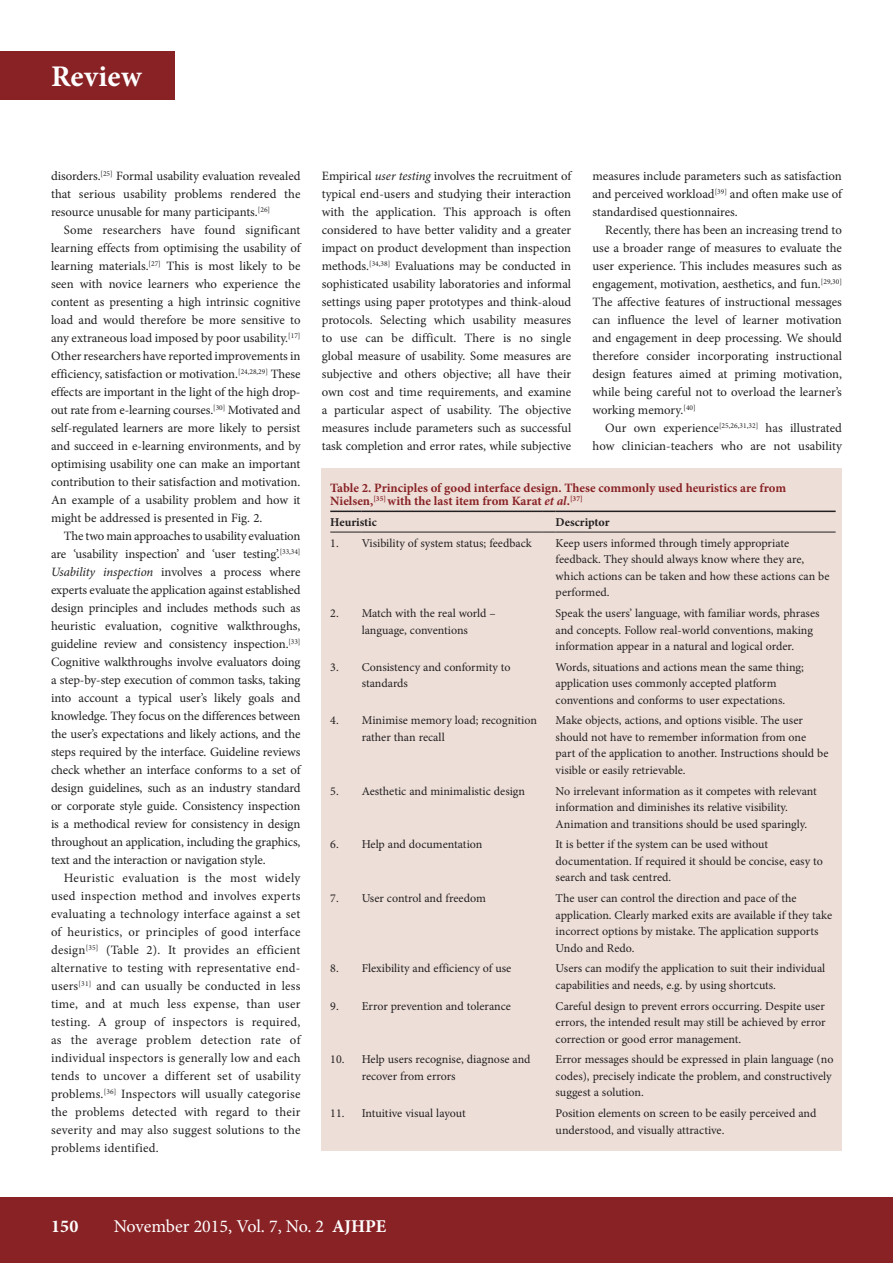
<style>
.page{position:relative;width:893px;height:1263px;background:#fff}
.page>*{position:absolute;margin:0;border:0;box-sizing:border-box;transform-origin:0 0}
.t1{font:700 30px "Minion Pro";letter-spacing:.01em;color:#fff}
.t2{font:18px "Minion Pro";letter-spacing:-.005em;color:#fff}
.t3{font:700 18px "Minion Pro";color:#fff}
.BODY_TEXT_INDENT{font:12.75px/18px "Minion Pro";color:#231f20;text-align:justify}
.BODY_TEXT_1ST_PARAGR{font:12.75px/18px "Minion Pro";color:#231f20;text-align:justify}
.TABLE_HEAD{font:700 12.75px/13.5px "Minion Pro";color:#892225}
.TABLE_COPY{font:12px/16.5px "Minion Pro";color:#231f20}
.TABLE_FIELD_NAME{font:700 12px "Minion Pro";color:#231f20}
.s1{font-style:italic}
.s2{font-weight:700}
</style>
<div class="page">
<div style="left:0;top:1197px;width:893px;height:66px;background:#892225"></div>
<div style="left:0;top:51px;width:174px;height:49px;background:#892225"></div>
<div style="left:322px;top:468px;width:520px;height:682px;background:#eddfd8"></div>
<svg style="left:330px;top:511px;width:32px;height:1px"></svg>
<hr style="left:362px;top:511px;width:181px;height:1px;background:#231f20">
<svg style="left:543px;top:511px;width:13px;height:1px"></svg>
<hr style="left:556px;top:511px;width:280px;height:1px;background:#231f20">
<svg style="left:330px;top:532px;width:32px;height:1px"></svg>
<hr style="left:362px;top:532px;width:181px;height:1px;background:#231f20">
<svg style="left:543px;top:532px;width:13px;height:1px"></svg>
<hr style="left:556px;top:532px;width:280px;height:1px;background:#231f20">
<p class="t1" style="left:51px;top:56px;width:92px">Review</p>
<p class="BODY_TEXT_INDENT" style="left:51px;top:167px;width:251px">disorders.<sup>[25]</sup> Formal usability evaluation revealed that serious usability problems rendered the resource unusable for many participants.<sup>[26]</sup></p>
<p class="BODY_TEXT_INDENT" style="left:51px;top:221px;width:251px;text-indent:13px">Some researchers have found significant learning effects from optimising the usability of learning materials.<sup>[27]</sup> This is most likely to be seen with novice learners who experience the content as presenting a high intrinsic cognitive load and would therefore be more sensitive to any extraneous load imposed by poor usability.<sup>[17] </sup>Other researchers have reported improvements in efficiency, satisfaction or motivation.<sup>[24,28,29]</sup> These effects are important in the light of the high drop&shy;out rate from e-learning courses.<sup>[30]</sup> Motivated and self-regulated learners are more likely to persist and succeed in e-learning environments, and by optimising usability one can make an important contribution to their satisfaction and motivation.<br>An example of a usability problem and how it might be addressed is presented in Fig. 2.</p>
<p class="BODY_TEXT_INDENT" style="left:51px;top:527px;width:251px;text-indent:13px">The two main approaches to usability evaluation are ‘usability inspection’ and ‘user testing’.<sup>[33,34] </sup><span class="s1">Usability inspection</span> involves a process where experts evaluate the application against established design principles and includes methods such as heuristic evaluation, cognitive walkthroughs, guideline review and consistency inspection.<sup>[33] </sup>Cognitive walkthroughs involve evaluators doing a step-by-step execution of common tasks, taking into account a typical user’s likely goals and knowledge. They focus on the differences between the user’s expectations and likely actions, and the steps required by the interface. Guideline reviews check whether an interface conforms to a set of design guidelines, such as an industry standard or corporate style guide. Consistency inspection is a methodical review for consistency in design throughout an application, including the graphics, text and the interaction or navigation style.</p>
<p class="BODY_TEXT_INDENT" style="left:51px;top:869px;width:251px;text-indent:13px">Heuristic evaluation is the most widely used inspection method and involves experts evaluating a technology interface against a set of heuristics, or principles of good interface design<sup>[35]</sup> (Table 2). It provides an efficient alternative to testing with representative end&shy;users<sup>[31]</sup> and can usually be conducted in less time, and at much less expense, than user testing. A group of inspectors is required, as the average problem detection rate of individual inspectors is generally low and each tends to uncover a different set of usability problems.<sup>[36]</sup> Inspectors will usually categorise the problems detected with regard to their severity and may also suggest solutions to the problems identified.</p>
<p class="BODY_TEXT_1ST_PARAGR" style="left:322px;top:167px;width:251px">Empirical <span class="s1">user testing</span> involves the recruitment of typical end-users and studying their interaction with the application. This approach is often considered to have better validity and a greater impact on product development than inspection methods.<sup>[34,38]</sup> Evaluations may be conducted in sophisticated usability laboratories and informal settings using paper prototypes and think-aloud protocols. Selecting which usability measures to use can be difficult. There is no single global measure of usability. Some measures are subjective and others objective; all have their own cost and time requirements, and examine a particular aspect of usability. The objective measures include parameters such as successful task completion and error rates, while subjective</p>
<p class="BODY_TEXT_1ST_PARAGR" style="left:592px;top:167px;width:251px">measures include parameters such as satisfaction and perceived workload<sup>[39]</sup> and often make use of standardised questionnaires.</p>
<p class="BODY_TEXT_INDENT" style="left:592px;top:221px;width:251px;text-indent:13px">Recently, there has been an increasing trend to use a broader range of measures to evaluate the user experience. This includes measures such as engagement, motivation, aesthetics, and fun.<sup>[29,30] </sup>The affective features of instructional messages can influence the level of learner motivation and engagement in deep processing. We should therefore consider incorporating instructional design features aimed at priming motivation, while being careful not to overload the learner’s working memory.<sup>[40]</sup></p>
<p class="BODY_TEXT_INDENT" style="left:592px;top:419px;width:251px;text-align:right">Our own experience<sup>[25,26,31,32]</sup> has illustrated how clinician-teachers who are not usability</p>
<p class="TABLE_HEAD" style="left:330px;top:481px;width:457px">Table 2. Principles of good interface design. These commonly used heuristics are from<br>Nielsen,<sup>[35]</sup> with the last item from Karat <span class="s1">et al</span>.<sup>[37]</sup></p>
<p class="TABLE_FIELD_NAME" style="left:330px;top:514px;width:48px">Heuristic</p>
<p class="TABLE_FIELD_NAME" style="left:556px;top:514px;width:55px">Descriptor</p>
<p class="TABLE_COPY" style="left:330px;top:535px;width:10px">1.</p>
<p class="TABLE_COPY" style="left:362px;top:535px;width:172px">Visibility of system status; feedback</p>
<p class="TABLE_COPY" style="left:556px;top:535px;width:275px">Keep users informed through timely appropriate feedback. They should always know where they are, which actions can be taken and how these actions can be performed.</p>
<p class="TABLE_COPY" style="left:330px;top:605px;width:10px">2.</p>
<p class="TABLE_COPY" style="left:362px;top:605px;width:136px">Match with the real world – language, conventions</p>
<p class="TABLE_COPY" style="left:556px;top:605px;width:265px">Speak the users’ language, with familiar words, phrases and concepts. Follow real-world conventions, making information appear in a natural and logical order.</p>
<p class="TABLE_COPY" style="left:330px;top:659px;width:10px">3.</p>
<p class="TABLE_COPY" style="left:362px;top:659px;width:150px">Consistency and conformity to standards</p>
<p class="TABLE_COPY" style="left:556px;top:659px;width:250px">Words, situations and actions mean the same thing; application uses commonly accepted platform conventions and conforms to user expectations.</p>
<p class="TABLE_COPY" style="left:330px;top:712px;width:10px">4.</p>
<p class="TABLE_COPY" style="left:362px;top:712px;width:177px">Minimise memory load; recognition rather than recall</p>
<p class="TABLE_COPY" style="left:556px;top:712px;width:274px">Make objects, actions, and options visible. The user should not have to remember information from one part of the application to another. Instructions should be visible or easily retrievable.</p>
<p class="TABLE_COPY" style="left:330px;top:783px;width:10px">5.</p>
<p class="TABLE_COPY" style="left:362px;top:783px;width:165px">Aesthetic and minimalistic design</p>
<p class="TABLE_COPY" style="left:556px;top:783px;width:263px">No irrelevant information as it competes with relevant information and diminishes its relative visibility.<br>Animation and transitions should be used sparingly.</p>
<p class="TABLE_COPY" style="left:330px;top:836px;width:10px">6.</p>
<p class="TABLE_COPY" style="left:362px;top:836px;width:122px">Help and documentation</p>
<p class="TABLE_COPY" style="left:556px;top:836px;width:269px">It is better if the system can be used without documentation. If required it should be concise, easy to search and task centred.</p>
<p class="TABLE_COPY" style="left:330px;top:890px;width:10px">7.</p>
<p class="TABLE_COPY" style="left:362px;top:890px;width:126px">User control and freedom</p>
<p class="TABLE_COPY" style="left:556px;top:890px;width:278px">The user can control the direction and pace of the application. Clearly marked exits are available if they take incorrect options by mistake. The application supports Undo and Redo.</p>
<p class="TABLE_COPY" style="left:330px;top:960px;width:10px">8.</p>
<p class="TABLE_COPY" style="left:362px;top:960px;width:151px">Flexibility and efficiency of use</p>
<p class="TABLE_COPY" style="left:556px;top:960px;width:271px">Users can modify the application to suit their individual capabilities and needs, e.g. by using shortcuts.</p>
<p class="TABLE_COPY" style="left:330px;top:997px;width:10px">9.</p>
<p class="TABLE_COPY" style="left:362px;top:997px;width:151px">Error prevention and tolerance</p>
<p class="TABLE_COPY" style="left:556px;top:997px;width:271px;text-align:justify">Careful design to prevent errors occurring. Despite user errors, the intended result may still be achieved by error correction or good error management.</p>
<p class="TABLE_COPY" style="left:330px;top:1051px;width:16px">10.</p>
<p class="TABLE_COPY" style="left:362px;top:1051px;width:170px">Help users recognise, diagnose and recover from errors</p>
<p class="TABLE_COPY" style="left:556px;top:1051px;width:279px">Error messages should be expressed in plain language (no codes), precisely indicate the problem, and constructively suggest a solution.</p>
<p class="TABLE_COPY" style="left:330px;top:1105px;width:16px">11.</p>
<p class="TABLE_COPY" style="left:362px;top:1105px;width:105px">Intuitive visual layout</p>
<p class="TABLE_COPY" style="left:556px;top:1105px;width:262px">Position elements on screen to be easily perceived and understood, and visually attractive.</p>
<h2 class="t3" style="left:51px;top:1213px;width:29px">150</h2>
<h2 class="t2" style="left:114px;top:1214px;width:274px">November 2015, Vol. 7, No. 2 <span class="s2">AJHPE</span></h2>
</div>
